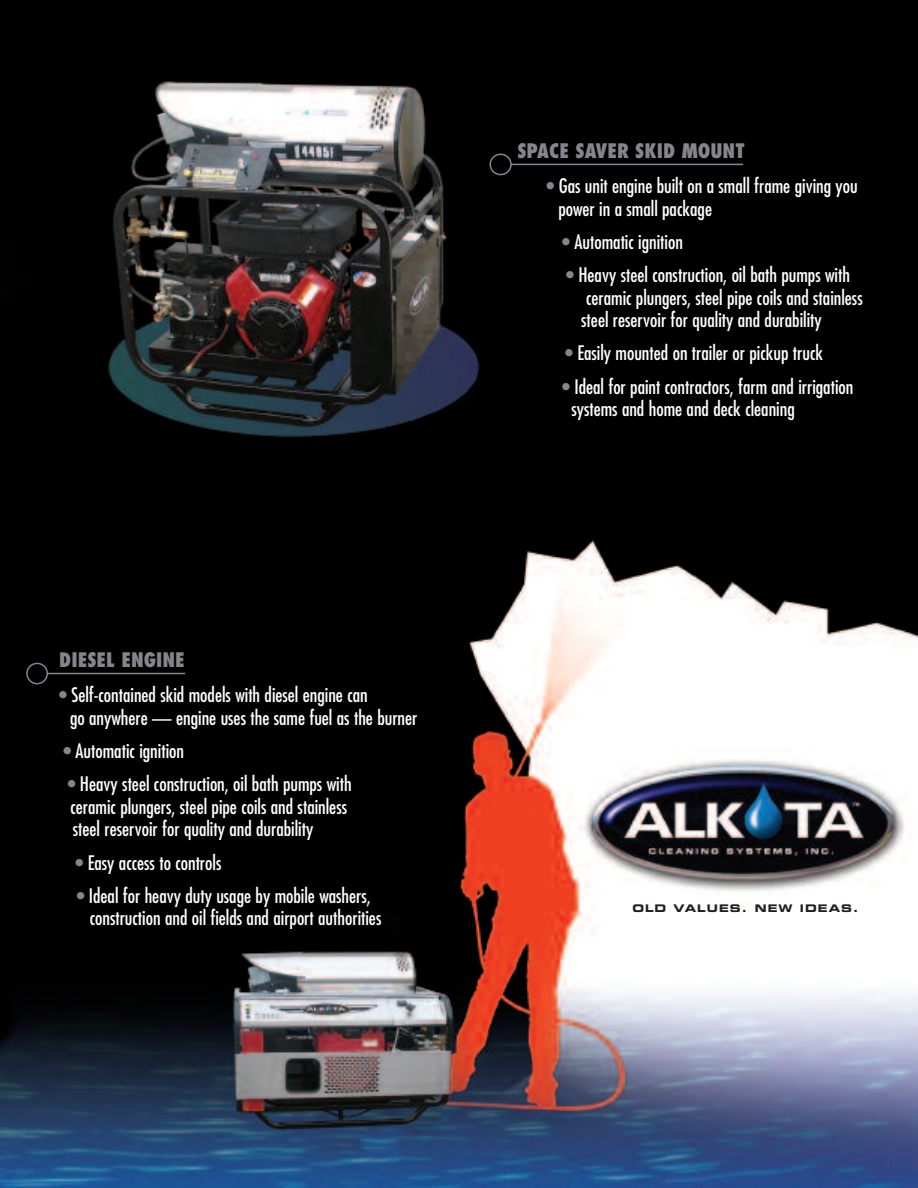
<style>
.page{position:relative;width:918px;height:1188px;background:#fff}
.page>*{position:absolute;margin:0;border:0;box-sizing:border-box;transform-origin:0 0}
.t1{font:condensed 19.5px/22.5px "Futura";color:#fff}
.t2{font:800 condensed 19.5px "Futura";color:#83868c}
.t3{font:10.5px "Eurostile Bold Extended Two";letter-spacing:.1em;color:#231f20}
.s1{color:#83868c}
</style>
<div class="page">
<img style="left:0;top:0;width:918px;height:1188px">
<hr style="left:511px;top:164px;width:232px;height:1px;background:#83868c">
<svg style="left:489px;top:154px;width:23px;height:21px"></svg>
<hr style="left:47px;top:673px;width:138px;height:1px;background:#83868c">
<svg style="left:26px;top:663px;width:22px;height:21px"></svg>
<p class="t2" style="left:59px;top:651px;width:127px">DIESEL ENGINE</p>
<p class="t1" style="left:70px;top:685px;width:349px;text-indent:-11px"><span class="s1">•</span> Self-contained skid models with diesel engine can<br>go anywhere — engine uses the same fuel as the burner</p>
<p class="t1" style="left:63px;top:741px;width:122px"><span class="s1">•</span> Automatic ignition</p>
<p class="t1" style="left:68px;top:774px;width:285px"><span class="s1">•</span> Heavy steel construction, oil bath pumps with ceramic plungers, steel pipe coils and stainless steel reservoir for quality and durability</p>
<p class="t1" style="left:76px;top:852px;width:147px"><span class="s1">•</span> Easy access to controls</p>
<p class="t1" style="left:90px;top:886px;width:293px;text-indent:-13px"><span class="s1">•</span> Ideal for heavy duty usage by mobile washers, construction and oil fields and airport authorities</p>
<p class="t2" style="left:517px;top:142px;width:229px">SPACE SAVER SKID MOUNT</p>
<p class="t1" style="left:558px;top:176px;width:301px;text-indent:-12px"><span class="s1">•</span> Gas unit engine built on a small frame giving you power in a small package</p>
<p class="t1" style="left:562px;top:232px;width:122px"><span class="s1">•</span> Automatic ignition</p>
<p class="t1" style="left:581px;top:265px;width:283px;text-indent:-15px"><span class="s1">•</span> Heavy steel construction, oil bath pumps with ceramic plungers, steel pipe coils and stainless steel reservoir for quality and durability</p>
<p class="t1" style="left:565px;top:343px;width:260px"><span class="s1">•</span> Easily mounted on trailer or pickup truck</p>
<p class="t1" style="left:571px;top:376px;width:284px;text-indent:-9px"><span class="s1">•</span> Ideal for paint contractors, farm and irrigation systems and home and deck cleaning</p>
<p class="t3" style="left:632px;top:905px;width:227px">OLD VALUES. NEW IDEAS.</p>
</div>
